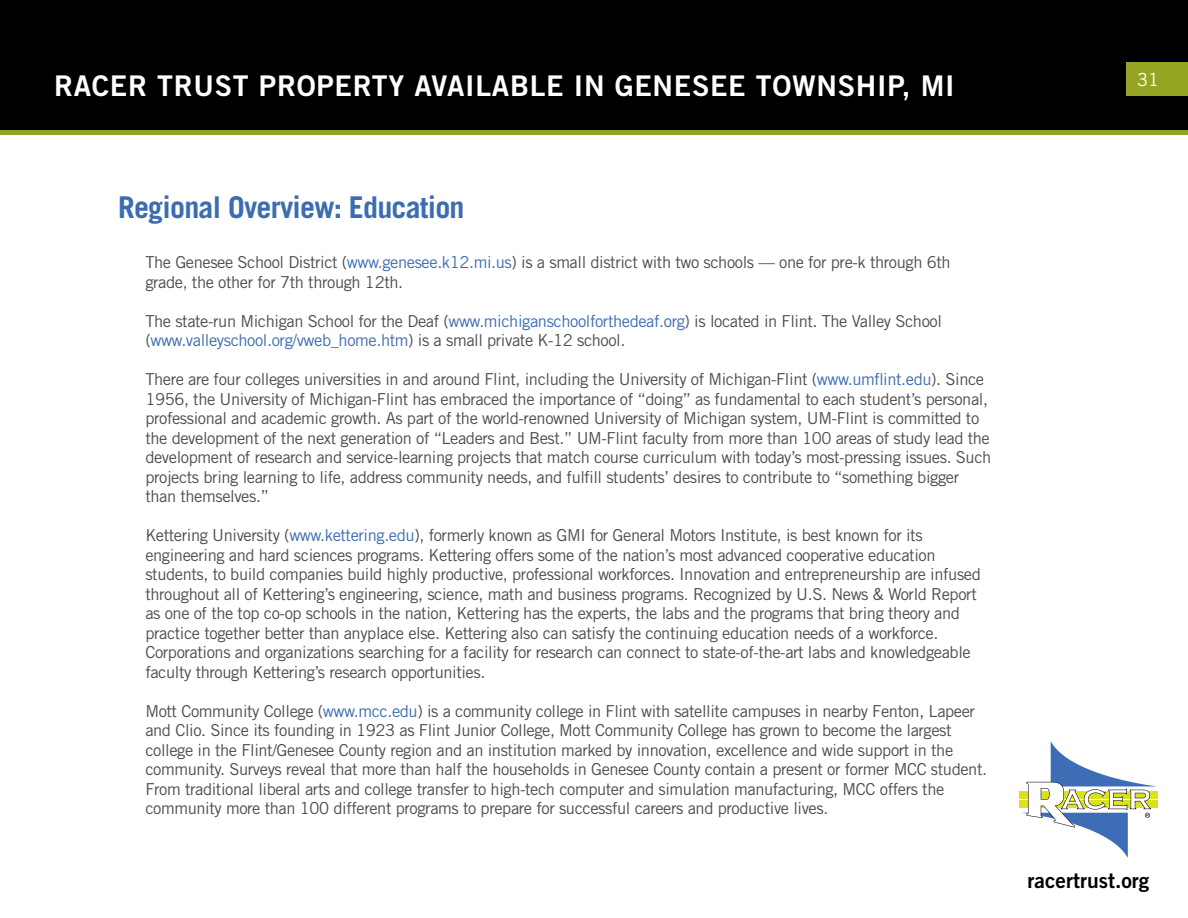
<style>
.page{position:relative;width:1188px;height:918px;background:#fff}
.page>*{position:absolute;margin:0;border:0;box-sizing:border-box;transform-origin:0 0}
.t1{font:700 30px "Trade Gothic LT Std";letter-spacing:-.025em;color:#3c6db1}
.t2{font:28.5px "Trade Gothic LT Std Bd 2";letter-spacing:.025em;color:#fff}
.t3{font:21px "Trade Gothic LT Std Bd 2";color:#000}
.t4{font:18px "Trade Gothic LT Std";color:#fff}
.t5{font:16.5px/19.5px "Trade Gothic LT Std";letter-spacing:-.025em;color:#4d4d4f}
.s1{color:#3c6db1}
</style>
<div class="page">
<div style="left:1px;top:1px;width:1186px;height:131px;background:#000"></div>
<div style="left:0;top:0;width:1188px;height:133px;border:2px solid #000"></div>
<div style="left:1126px;top:62px;width:62px;height:34px;background:#96a424"></div>
<div style="left:0;top:130px;width:1188px;height:5px;background:#96a424"></div>
<div style="left:1019px;top:791px;width:139px;height:7px;background:#dbe120"></div>
<div style="left:1019px;top:801px;width:139px;height:7px;background:#dbe120"></div>
<svg style="left:1021px;top:741px;width:137px;height:117px"></svg>
<h2 class="t2" style="left:54px;top:68px;width:902px">RACER TRUST PROPERTY AVAILABLE IN GENESEE TOWNSHIP, MI</h2>
<h1 class="t1" style="left:118px;top:189px;width:348px">Regional Overview: Education</h1>
<p class="t5" style="left:145px;top:253px;width:807px">The Genesee School District (<span class="s1">www.genesee.k12.mi.us</span>) is a small district with two schools — one for pre-k through 6th grade, the other for 7th through 12th.</p>
<p class="t5" style="left:145px;top:311px;width:798px">The state-run Michigan School for the Deaf (<span class="s1">www.michiganschoolforthedeaf.org</span>) is located in Flint. The Valley School (<span class="s1">www.valleyschool.org/vweb_home.htm</span>) is a small private K-12 school.</p>
<p class="t5" style="left:145px;top:370px;width:847px">There are four colleges universities in and around Flint, including the University of Michigan-Flint (<span class="s1">www.umflint.edu</span>). Since 1956, the University of Michigan-Flint has embraced the importance of “doing” as fundamental to each student’s personal, professional and academic growth. As part of the world-renowned University of Michigan system, UM-Flint is committed to the development of the next generation of “Leaders and Best.” UM-Flint faculty from more than 100 areas of study lead the development of research and service-learning projects that match course curriculum with today’s most-pressing issues. Such projects bring learning to life, address community needs, and fulfill students’ desires to contribute to “something bigger than themselves.”</p>
<p class="t5" style="left:145px;top:526px;width:837px">Kettering University (<span class="s1">www.kettering.edu</span>), formerly known as GMI for General Motors Institute, is best known for its engineering and hard sciences programs. Kettering offers some of the nation’s most advanced cooperative education students, to build companies build highly productive, professional workforces. Innovation and entrepreneurship are infused throughout all of Kettering’s engineering, science, math and business programs. Recognized by U.S. News &amp; World Report as one of the top co-op schools in the nation, Kettering has the experts, the labs and the programs that bring theory and practice together better than anyplace else. Kettering also can satisfy the continuing education needs of a workforce.<br>Corporations and organizations searching for a facility for research can connect to state-of-the-art labs and knowledgeable faculty through Kettering’s research opportunities.</p>
<p class="t5" style="left:145px;top:701px;width:843px">Mott Community College (<span class="s1">www.mcc.edu</span>) is a community college in Flint with satellite campuses in nearby Fenton, Lapeer and Clio. Since its founding in 1923 as Flint Junior College, Mott Community College has grown to become the largest college in the Flint/Genesee County region and an institution marked by innovation, excellence and wide support in the community. Surveys reveal that more than half the households in Genesee County contain a present or former MCC student.<br>From traditional liberal arts and college transfer to high-tech computer and simulation manufacturing, MCC offers the community more than 100 different programs to prepare for successful careers and productive lives.</p>
<p class="t4" style="left:1137px;top:68px;width:23px">31</p>
<p class="t3" style="left:1028px;top:867px;width:123px">racertrust.org</p>
</div>
